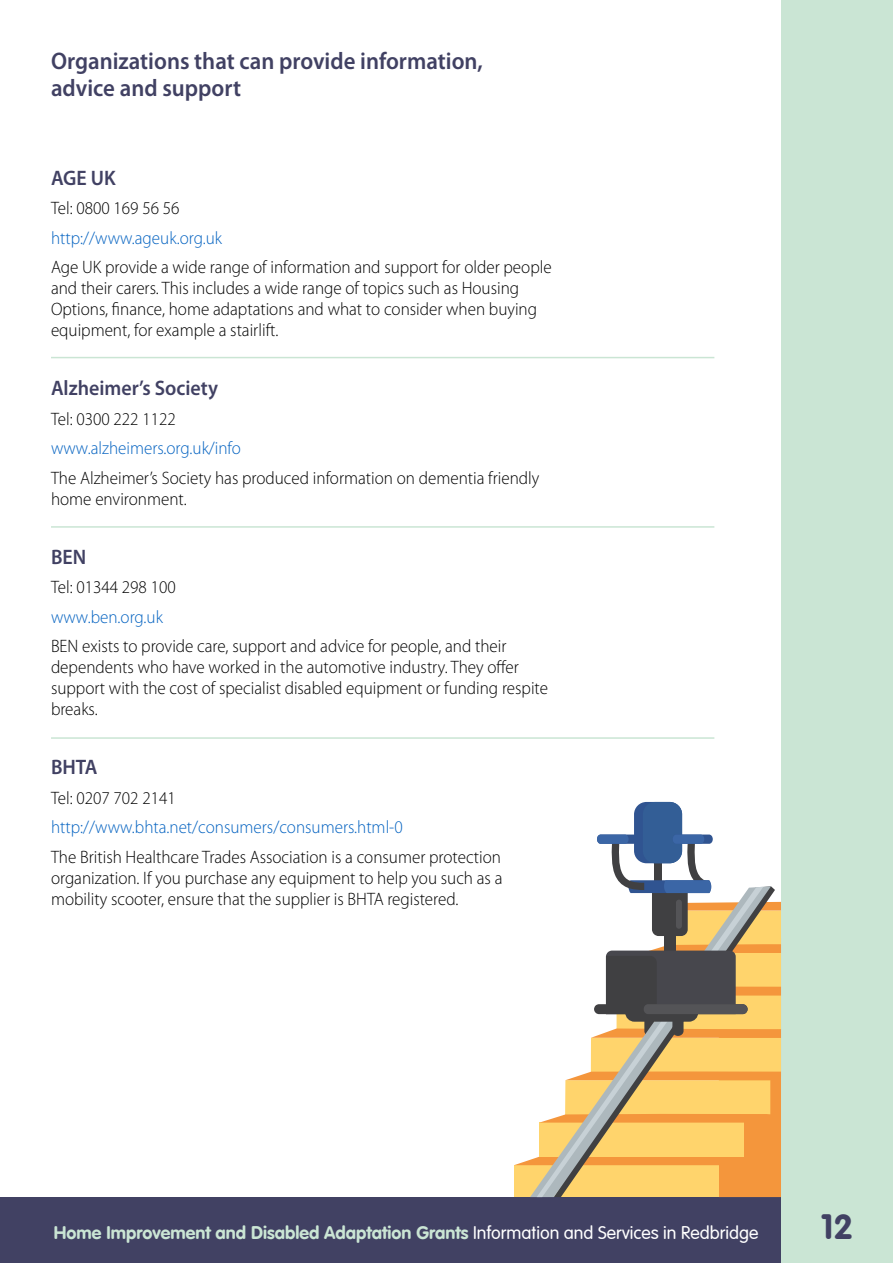
<style>
.page{position:relative;width:893px;height:1263px;background:#fff}
.page>*{position:absolute;margin:0;border:0;box-sizing:border-box;transform-origin:0 0}
.t1{font:34.5px "VAG Rounded Bold";color:#414163}
.t2{font:600 24px/27px "Myriad Pro";color:#414163;scale:.95 1}
.body{font:600 21px "Myriad Pro";color:#414163;scale:.95 1}
.body-2{font:300 18px/21px "Myriad Pro";color:#000;scale:.95 1}
.body-3{font:300 18px "Myriad Pro";color:#0563c1;scale:.95 1}
.t3{font:18px "VAG Rounded Bold";color:#cae5d4}
.s1{font-family:"VAG Rounded LT";font-weight:300;color:#fff}
</style>
<div class="page">
<div style="left:0;top:1197px;width:791px;height:66px;background:#414163"></div>
<div style="left:781px;top:0;width:112px;height:1263px;background:#cae5d4"></div>
<svg style="left:631px;top:887px;width:132px;height:15px"></svg>
<div style="left:634px;top:802px;width:48px;height:61px;background:#305491;border-radius:12px"></div>
<div style="left:643px;top:802px;width:39px;height:61px;background:#335e96;border-radius:12px"></div>
<svg style="left:514px;top:902px;width:267px;height:295px"></svg>
<div style="left:652px;top:883px;width:36px;height:53px;background:#404042;border-radius:7px"></div>
<div style="left:676px;top:900px;width:6px;height:29px;background:#545457;border-radius:3px"></div>
<svg style="left:597px;top:834px;width:116px;height:59px"></svg>
<hr style="left:51px;top:357px;width:663px;height:1px;background:#cae5d4">
<hr style="left:51px;top:526px;width:663px;height:2px;background:#cae5d4">
<hr style="left:51px;top:737px;width:663px;height:2px;background:#cae5d4">
<h2 class="t2" style="left:51px;top:47px;width:456px">Organizations that can provide information, advice and support</h2>
<p class="body" style="left:51px;top:164px;width:70px">AGE UK</p>
<p class="body-2" style="left:51px;top:198px;width:137px">Tel: 0800 169 56 56</p>
<p class="body-3" style="left:51px;top:228px;width:182px">http://www.ageuk.org.uk</p>
<p class="body-2" style="left:51px;top:257px;width:529px">Age UK provide a wide range of information and support for older people and their carers. This includes a wide range of topics such as Housing Options, finance, home adaptations and what to consider when buying equipment, for example a stairlift.</p>
<p class="body" style="left:51px;top:375px;width:177px">Alzheimer’s Society</p>
<p class="body-2" style="left:51px;top:408px;width:133px">Tel: 0300 222 1122</p>
<p class="body-3" style="left:51px;top:438px;width:201px">www.alzheimers.org.uk/info</p>
<p class="body-2" style="left:51px;top:467px;width:516px">The Alzheimer’s Society has produced information on dementia friendly home environment.</p>
<p class="body" style="left:51px;top:543px;width:39px">BEN</p>
<p class="body-2" style="left:51px;top:577px;width:133px">Tel: 01344 298 100</p>
<p class="body-3" style="left:51px;top:607px;width:119px">www.ben.org.uk</p>
<p class="body-2" style="left:51px;top:636px;width:525px">BEN exists to provide care, support and advice for people, and their dependents who have worked in the automotive industry. They offer support with the cost of specialist disabled equipment or funding respite breaks.</p>
<p class="body" style="left:51px;top:754px;width:51px">BHTA</p>
<p class="body-2" style="left:51px;top:787px;width:133px">Tel: 0207 702 2141</p>
<p class="body-3" style="left:51px;top:817px;width:372px">http://www.bhta.net/consumers/consumers.html-0</p>
<p class="body-2" style="left:51px;top:846px;width:477px;text-align:justify">The British Healthcare Trades Association is a consumer protection organization. If you purchase any equipment to help you such as a mobility scooter, ensure that the supplier is BHTA registered.</p>
<p class="t3" style="left:54px;top:1222px;width:706px">Home Improvement and Disabled Adaptation Grants <span class="s1">Information and Services in Redbridge</span></p>
<h1 class="t1" style="left:821px;top:1206px;width:34px">12</h1>
</div>
